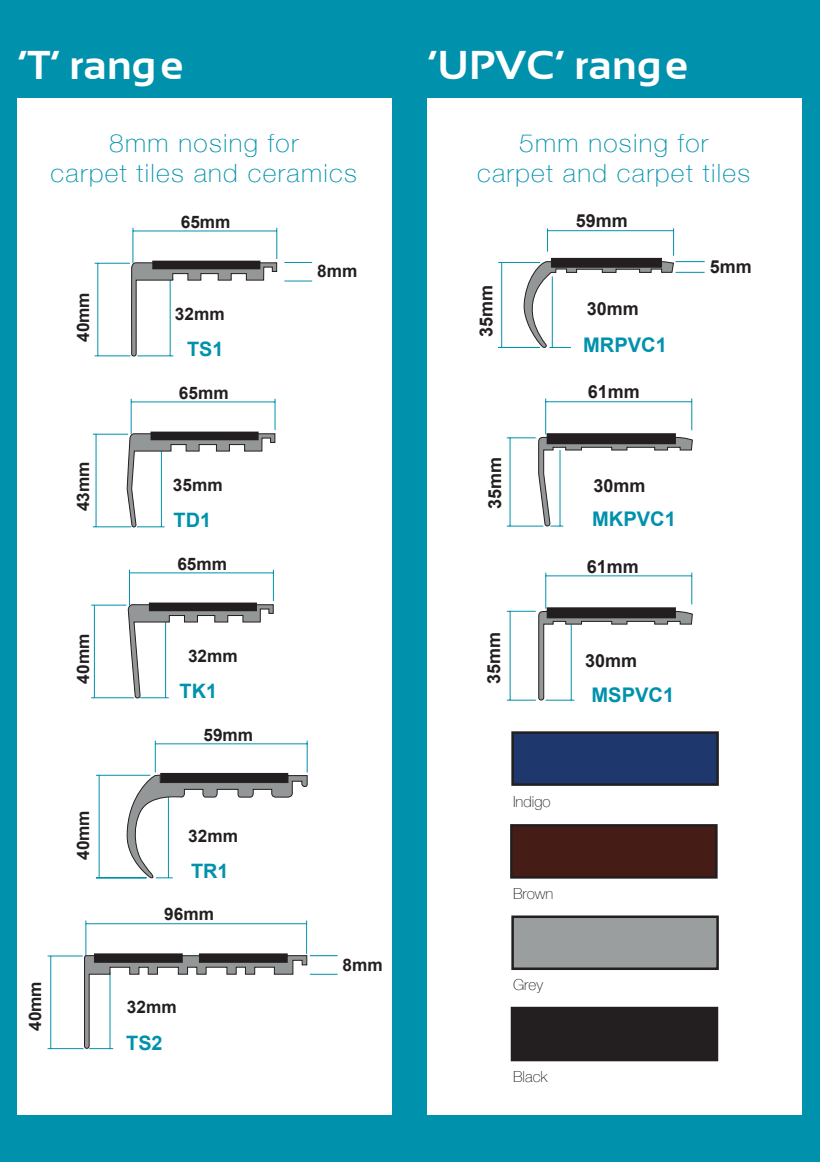
<style>
.page{position:relative;width:820px;height:1162px;background:#fff}
.page>*{position:absolute;margin:0;border:0;box-sizing:border-box;transform-origin:0 0}
.t1{font:700 40.2px "Sansation";color:#fff;scale:1.05 1}
.t2{font:100 25.2px/30.2px "Helvetica Neue";letter-spacing:.05em;color:#0091ad;text-align:center;scale:1.05 1}
.t3{font:700 20.1px "Arial";color:#0091ad}
.t4{font:700 19.8px "Arial";color:#0091ad}
.t5{font:700 18px "Arial";color:#231f20}
.t6{font:700 17.25px "Arial";color:#231f20}
.t7{font:100 15.15px "Helvetica Neue";color:#231f20}
</style>
<div class="page">
<div style="left:0;top:0;width:820px;height:1161px;background:#0091ad"></div>
<div style="left:17px;top:99px;width:375px;height:1015px;background:#fff"></div>
<hr style="left:95px;top:355px;width:36px;height:1px;background:#0091ad">
<hr style="left:95px;top:263px;width:35px;height:1px;background:#0091ad">
<hr style="left:97px;top:263px;width:1px;height:93px;background:#0091ad">
<hr style="left:133px;top:228px;width:1px;height:35px;background:#0091ad">
<hr style="left:276px;top:228px;width:1px;height:31px;background:#0091ad">
<hr style="left:133px;top:230px;width:144px;height:1px;background:#0091ad">
<svg style="left:131px;top:260px;width:146px;height:97px"></svg>
<hr style="left:93px;top:526px;width:38px;height:1px;background:#0091ad">
<hr style="left:93px;top:434px;width:35px;height:1px;background:#0091ad">
<hr style="left:96px;top:434px;width:1px;height:93px;background:#0091ad">
<hr style="left:131px;top:398px;width:1px;height:36px;background:#0091ad">
<hr style="left:275px;top:398px;width:1px;height:32px;background:#0091ad">
<hr style="left:131px;top:401px;width:144px;height:1px;background:#0091ad">
<svg style="left:126px;top:431px;width:150px;height:97px"></svg>
<hr style="left:91px;top:697px;width:43px;height:1px;background:#0091ad">
<hr style="left:91px;top:604px;width:35px;height:1px;background:#0091ad">
<hr style="left:94px;top:605px;width:1px;height:92px;background:#0091ad">
<hr style="left:129px;top:569px;width:1px;height:36px;background:#0091ad">
<hr style="left:273px;top:569px;width:1px;height:32px;background:#0091ad">
<hr style="left:130px;top:572px;width:143px;height:1px;background:#0091ad">
<svg style="left:128px;top:602px;width:146px;height:96px"></svg>
<hr style="left:155px;top:740px;width:1px;height:32px;background:#0091ad">
<hr style="left:307px;top:740px;width:1px;height:32px;background:#0091ad">
<hr style="left:155px;top:743px;width:152px;height:1px;background:#0091ad">
<hr style="left:96px;top:877px;width:51px;height:1px;background:#0091ad">
<hr style="left:96px;top:774px;width:54px;height:1px;background:#0091ad">
<hr style="left:99px;top:775px;width:1px;height:102px;background:#0091ad">
<div style="left:160px;top:772px;width:128px;height:11px;background:#231f20"></div>
<svg style="left:126px;top:774px;width:182px;height:104px"></svg>
<hr style="left:48px;top:1048px;width:36px;height:1px;background:#0091ad">
<hr style="left:48px;top:955px;width:35px;height:1px;background:#0091ad">
<hr style="left:50px;top:955px;width:1px;height:93px;background:#0091ad">
<hr style="left:86px;top:920px;width:1px;height:35px;background:#0091ad">
<hr style="left:306px;top:920px;width:1px;height:33px;background:#0091ad">
<hr style="left:86px;top:923px;width:221px;height:1px;background:#0091ad">
<div style="left:94px;top:953px;width:89px;height:9px;background:#7b7879"></div>
<div style="left:199px;top:953px;width:89px;height:9px;background:#7b7879"></div>
<svg style="left:84px;top:954px;width:254px;height:95px"></svg>
<div style="left:427px;top:99px;width:375px;height:1015px;background:#fff"></div>
<hr style="left:545px;top:398px;width:1px;height:36px;background:#0091ad">
<hr style="left:691px;top:398px;width:1px;height:32px;background:#0091ad">
<hr style="left:546px;top:401px;width:146px;height:1px;background:#0091ad">
<svg style="left:507px;top:424px;width:186px;height:103px"></svg>
<div style="left:547px;top:433px;width:129px;height:11px;background:#231f20"></div>
<hr style="left:545px;top:572px;width:1px;height:36px;background:#0091ad">
<hr style="left:691px;top:572px;width:1px;height:32px;background:#0091ad">
<hr style="left:546px;top:575px;width:146px;height:1px;background:#0091ad">
<svg style="left:507px;top:610px;width:186px;height:91px"></svg>
<div style="left:547px;top:607px;width:129px;height:11px;background:#231f20"></div>
<hr style="left:498px;top:347px;width:42px;height:1px;background:#0091ad">
<hr style="left:498px;top:262px;width:42px;height:1px;background:#0091ad">
<hr style="left:501px;top:262px;width:1px;height:85px;background:#0091ad">
<svg style="left:512px;top:228px;width:193px;height:120px"></svg>
<div style="left:511px;top:731px;width:208px;height:54px;background:#1e386d;border:3px solid #231f20"></div>
<div style="left:510px;top:824px;width:208px;height:54px;background:#451d16;border:3px solid #231f20"></div>
<div style="left:513px;top:916px;width:205px;height:52px;background:#9b9e9e"></div>
<div style="left:511px;top:915px;width:208px;height:54px;border:3px solid #231f20"></div>
<div style="left:513px;top:1009px;width:203px;height:49px;background:#231f20"></div>
<div style="left:511px;top:1006px;width:207px;height:55px;border:3px solid #231f20"></div>
<svg style="left:284px;top:262px;width:28px;height:1px"></svg>
<svg style="left:284px;top:280px;width:28px;height:1px"></svg>
<h1 class="t1" style="left:17px;top:43px;width:160px">‘T’ range</h1>
<p class="t2" style="left:51px;top:127px;width:293px">8mm nosing for<br>carpet tiles and ceramics</p>
<p class="t6" style="left:72px;top:342px;width:51px;rotate:-90deg">40mm</p>
<p class="t6" style="left:72px;top:511px;width:51px;rotate:-90deg">43mm</p>
<p class="t6" style="left:72px;top:683px;width:51px;rotate:-90deg">40mm</p>
<p class="t6" style="left:72px;top:859px;width:51px;rotate:-90deg">40mm</p>
<p class="t6" style="left:24px;top:1030px;width:51px;rotate:-90deg">40mm</p>
<p class="t6" style="left:181px;top:210px;width:51px">65mm</p>
<p class="t6" style="left:175px;top:303px;width:51px">32mm</p>
<p class="t4" style="left:187px;top:336px;width:38px">TS1</p>
<p class="t6" style="left:179px;top:381px;width:51px">65mm</p>
<p class="t6" style="left:173px;top:473px;width:51px">35mm</p>
<p class="t4" style="left:174px;top:507px;width:39px">TD1</p>
<p class="t6" style="left:177px;top:552px;width:51px">65mm</p>
<p class="t6" style="left:188px;top:644px;width:51px">32mm</p>
<p class="t4" style="left:180px;top:678px;width:39px">TK1</p>
<p class="t6" style="left:203px;top:723px;width:51px">59mm</p>
<p class="t6" style="left:188px;top:824px;width:51px">32mm</p>
<p class="t4" style="left:191px;top:857px;width:39px">TR1</p>
<p class="t6" style="left:164px;top:902px;width:51px">96mm</p>
<p class="t6" style="left:127px;top:995px;width:51px">32mm</p>
<p class="t4" style="left:126px;top:1030px;width:38px">TS2</p>
<p class="t6" style="left:317px;top:260px;width:42px">8mm</p>
<p class="t6" style="left:343px;top:953px;width:42px">8mm</p>
<h1 class="t1" style="left:427px;top:43px;width:250px">‘UPVC’ range</h1>
<p class="t2" style="left:477px;top:127px;width:262px">5mm nosing for<br>carpet and carpet tiles</p>
<p class="t5" style="left:474px;top:337px;width:53px;rotate:-90deg">35mm</p>
<p class="t5" style="left:483px;top:509px;width:53px;rotate:-90deg">35mm</p>
<p class="t5" style="left:482px;top:683px;width:53px;rotate:-90deg">35mm</p>
<p class="t5" style="left:576px;top:209px;width:53px">59mm</p>
<p class="t5" style="left:587px;top:297px;width:53px">30mm</p>
<p class="t3" style="left:583px;top:331px;width:85px">MRPVC1</p>
<p class="t5" style="left:588px;top:380px;width:53px">61mm</p>
<p class="t5" style="left:594px;top:474px;width:53px">30mm</p>
<p class="t3" style="left:592px;top:505px;width:85px">MKPVC1</p>
<p class="t5" style="left:587px;top:554px;width:53px">61mm</p>
<p class="t5" style="left:585px;top:648px;width:53px">30mm</p>
<p class="t3" style="left:591px;top:681px;width:84px">MSPVC1</p>
<p class="t7" style="left:513px;top:790px;width:39px">Indigo</p>
<p class="t7" style="left:513px;top:881px;width:42px">Brown</p>
<p class="t7" style="left:513px;top:972px;width:32px">Grey</p>
<p class="t7" style="left:513px;top:1064px;width:36px">Black</p>
<p class="t5" style="left:710px;top:255px;width:43px">5mm</p>
</div>
